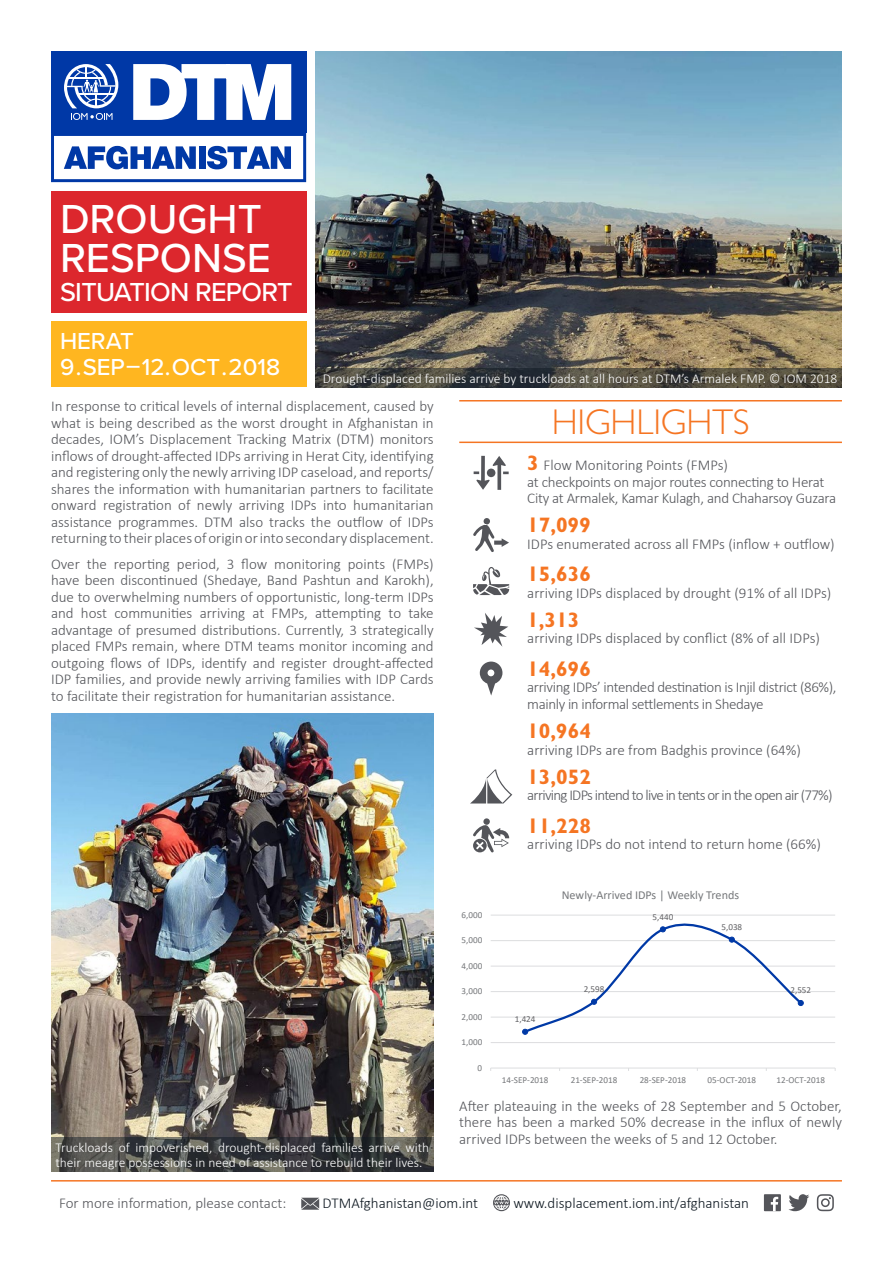
<style>
.page{position:relative;width:893px;height:1263px;background:#fff}
.page>*{position:absolute;margin:0;border:0;box-sizing:border-box;transform-origin:0 0}
.t1{font:500 42px/39px "Proxima Nova";color:#fff}
.Section_Heading{font:300 36px "Gill Sans MT Pro";color:#f57523}
.t2{font:500 27px "Proxima Nova";letter-spacing:-.025em;color:#fff}
.t3{font:500 24px "Proxima Nova";color:#fff}
.Infographic_Number_T{font:700 21px "Gill Sans MT Pro";color:#f57523}
.Body_Text{font:300 15px/16.5px "Calibri";color:#54555a;text-align:justify}
.Infographic_Table_Te{font:300 15px/16.5px "Calibri";letter-spacing:-.02em;color:#54555a}
.Infographic_Number_T-2{font:300 15px "Calibri";color:#54555a}
.Infographic_Table_Te-2{font:300 15px "Calibri";color:#54555a}
.Body_Text-2{font:300 15px "Calibri";color:#0d1720}
.Infographic_Table_Te-3{font:300 15px "Calibri";letter-spacing:-.05em;color:#54555a}
.Captions{font:300 13.5px/15px "Calibri";color:#fff}
.t4{font:12.15px "Calibri";color:#76787b}
.t5{font:9.15px "Calibri";color:#76787b}
.t6{font:9.15px "Calibri";color:#636366}
.s1{font-family:"Gill Sans MT Pro";font-weight:700;font-size:21px;color:#f57523}
</style>
<div class="page">
<img style="left:315px;top:51px;width:527px;height:317px">
<img style="left:51px;top:713px;width:383px;height:424px">
<div style="left:51px;top:191px;width:255px;height:121px;background:#dc272d"></div>
<div style="left:51px;top:321px;width:255px;height:66px;background:#ffb620"></div>
<div style="left:51px;top:51px;width:255px;height:82px;background:#0038a6"></div>
<svg style="left:133px;top:64px;width:158px;height:56px"></svg>
<svg style="left:64px;top:64px;width:54px;height:56px"></svg>
<svg style="left:51px;top:133px;width:255px;height:49px"></svg>
<svg style="left:315px;top:368px;width:527px;height:19px;background:#48463e"></svg>
<svg style="left:51px;top:1137px;width:383px;height:34px;background:#424443"></svg>
<hr style="left:51px;top:1180px;width:791px;height:1px;background:#f57523">
<hr style="left:459px;top:400px;width:383px;height:1px;background:#f57523">
<hr style="left:459px;top:442px;width:383px;height:1px;background:#f57523">
<svg style="left:474px;top:456px;width:35px;height:34px"></svg>
<svg style="left:473px;top:518px;width:36px;height:34px"></svg>
<svg style="left:473px;top:567px;width:36px;height:28px"></svg>
<svg style="left:474px;top:613px;width:34px;height:34px"></svg>
<svg style="left:480px;top:661px;width:22px;height:34px"></svg>
<svg style="left:470px;top:769px;width:42px;height:34px"></svg>
<svg style="left:473px;top:818px;width:36px;height:34px"></svg>
<hr style="left:491px;top:1042px;width:344px;height:1px;background:#dcdddf">
<hr style="left:491px;top:1017px;width:344px;height:1px;background:#dcdddf">
<hr style="left:491px;top:991px;width:344px;height:1px;background:#dcdddf">
<hr style="left:491px;top:966px;width:344px;height:1px;background:#dcdddf">
<hr style="left:491px;top:940px;width:344px;height:1px;background:#dcdddf">
<hr style="left:491px;top:915px;width:344px;height:1px;background:#dcdddf">
<hr style="left:491px;top:1068px;width:344px;height:1px;background:#dcdddf">
<svg style="left:522px;top:923px;width:282px;height:112px"></svg>
<svg style="left:301px;top:1198px;width:18px;height:12px"></svg>
<svg style="left:493px;top:1194px;width:17px;height:17px"></svg>
<svg style="left:494px;top:1195px;width:15px;height:15px"></svg>
<div style="left:764px;top:1194px;width:17px;height:17px;background:#54555a"></div>
<svg style="left:771px;top:1197px;width:7px;height:14px"></svg>
<svg style="left:788px;top:1194px;width:21px;height:17px"></svg>
<svg style="left:817px;top:1194px;width:17px;height:17px"></svg>
<p class="t1" style="left:60px;top:198px;width:212px">DROUGHT<br>RESPONSE</p>
<p class="t2" style="left:60px;top:272px;width:234px">SITUATION REPORT</p>
<p class="t3" style="left:60px;top:323px;width:75px">HERAT</p>
<p class="t3" style="left:60px;top:349px;width:222px">9 . SEP – 12. OCT . 2018</p>
<p class="Captions" style="left:323px;top:371px;width:516px">Drought-displaced families arrive by truckloads at all hours at DTM’s Armalek FMP. © IOM 2018</p>
<p class="Body_Text" style="left:51px;top:398px;width:384px">In response to critical levels of internal displacement, caused by what is being described as the worst drought in Afghanistan in decades, IOM’s Displacement Tracking Matrix (DTM) monitors inflows of drought-affected IDPs arriving in Herat City, identifying and registering only the newly arriving IDP caseload, and reports/ shares the information with humanitarian partners to facilitate onward registration of newly arriving IDPs into humanitarian assistance programmes. DTM also tracks the outflow of IDPs returning to their places of origin or into secondary displacement.</p>
<p class="Body_Text" style="left:51px;top:555px;width:384px">Over the reporting period, 3 flow monitoring points (FMPs) have been discontinued (Shedaye, Band Pashtun and Karokh), due to overwhelming numbers of opportunistic, long-term IDPs and host communities arriving at FMPs, attempting to take advantage of presumed distributions. Currently, 3 strategically placed FMPs remain, where DTM teams monitor incoming and outgoing flows of IDPs, identify and register drought-affected IDP families, and provide newly arriving families with IDP Cards to facilitate their registration for humanitarian assistance.</p>
<p class="Captions" style="left:56px;top:1139px;width:375px">Truckloads of impoverished, drought-displaced families arrive with their meagre possessions in need of assistance to rebuild their lives.</p>
<p class="Section_Heading" style="left:552px;top:400px;width:199px">HIGHLIGHTS</p>
<p class="Infographic_Table_Te-2" style="left:527px;top:456px;width:202px"><span class="s1">3</span> Flow Monitoring Points (FMPs)</p>
<p class="Infographic_Table_Te" style="left:527px;top:473px;width:310px">at checkpoints on major routes connecting to Herat<br>City at Armalek, Kamar Kulagh, and Chaharsoy Guzara</p>
<p class="Infographic_Number_T" style="left:527px;top:512px;width:65px">17,099</p>
<p class="Infographic_Table_Te-2" style="left:527px;top:535px;width:309px">IDPs enumerated across all FMPs (inflow + outflow)</p>
<p class="Infographic_Number_T" style="left:527px;top:561px;width:65px">15,636</p>
<p class="Infographic_Number_T-2" style="left:527px;top:583px;width:306px">arriving IDPs displaced by drought (91% of all IDPs)</p>
<p class="Infographic_Number_T" style="left:527px;top:607px;width:54px">1,313</p>
<p class="Infographic_Number_T-2" style="left:527px;top:629px;width:294px">arriving IDPs displaced by conflict (8% of all IDPs)</p>
<p class="Infographic_Number_T" style="left:527px;top:656px;width:65px">14,696</p>
<p class="Infographic_Table_Te" style="left:527px;top:679px;width:311px">arriving IDPs’ intended destination is Injil district (86%), mainly in informal settlements in Shedaye</p>
<p class="Infographic_Number_T" style="left:527px;top:718px;width:65px">10,964</p>
<p class="Infographic_Number_T-2" style="left:527px;top:740px;width:275px">arriving IDPs are from Badghis province (64%)</p>
<p class="Infographic_Number_T" style="left:527px;top:764px;width:65px">13,052</p>
<p class="Infographic_Table_Te-3" style="left:527px;top:786px;width:307px">arriving IDPs intend to live in tents or in the open air (77%)</p>
<p class="Infographic_Number_T" style="left:527px;top:813px;width:65px">11,228</p>
<p class="Infographic_Table_Te-2" style="left:527px;top:835px;width:295px">arriving IDPs do not intend to return home (66%)</p>
<p class="t5" style="left:461px;top:908px;width:22px">6,000</p>
<p class="t5" style="left:461px;top:934px;width:22px">5,000</p>
<p class="t5" style="left:461px;top:959px;width:22px">4,000</p>
<p class="t5" style="left:461px;top:985px;width:22px">3,000</p>
<p class="t5" style="left:461px;top:1010px;width:22px">2,000</p>
<p class="t5" style="left:461px;top:1036px;width:22px">1,000</p>
<p class="t5" style="left:478px;top:1061px;width:6px">0</p>
<p class="t4" style="left:562px;top:887px;width:179px">Newly-Arrived IDPs | Weekly Trends</p>
<p class="t6" style="left:515px;top:1013px;width:22px">1,424</p>
<p class="t6" style="left:584px;top:983px;width:22px">2,598</p>
<p class="t6" style="left:653px;top:910px;width:22px">5,440</p>
<p class="t6" style="left:721px;top:921px;width:22px">5,038</p>
<p class="t6" style="left:790px;top:984px;width:22px">2,552</p>
<p class="t5" style="left:502px;top:1073px;width:48px">14-SEP-2018</p>
<p class="t5" style="left:571px;top:1073px;width:48px">21-SEP-2018</p>
<p class="t5" style="left:640px;top:1073px;width:48px">28-SEP-2018</p>
<p class="t5" style="left:708px;top:1073px;width:50px">05-OCT-2018</p>
<p class="t5" style="left:776px;top:1073px;width:50px">12-OCT-2018</p>
<p class="Body_Text" style="left:459px;top:1097px;width:384px">After plateauing in the weeks of 28 September and 5 October, there has been a marked 50% decrease in the influx of newly arrived IDPs between the weeks of 5 and 12 October.</p>
<p class="Body_Text" style="left:59px;top:1195px;width:229px">For more information, please contact:</p>
<p class="Body_Text-2" style="left:323px;top:1194px;width:157px">DTMAfghanistan@iom.int</p>
<p class="Body_Text-2" style="left:513px;top:1194px;width:237px">www.displacement.iom.int/afghanistan</p>
</div>
